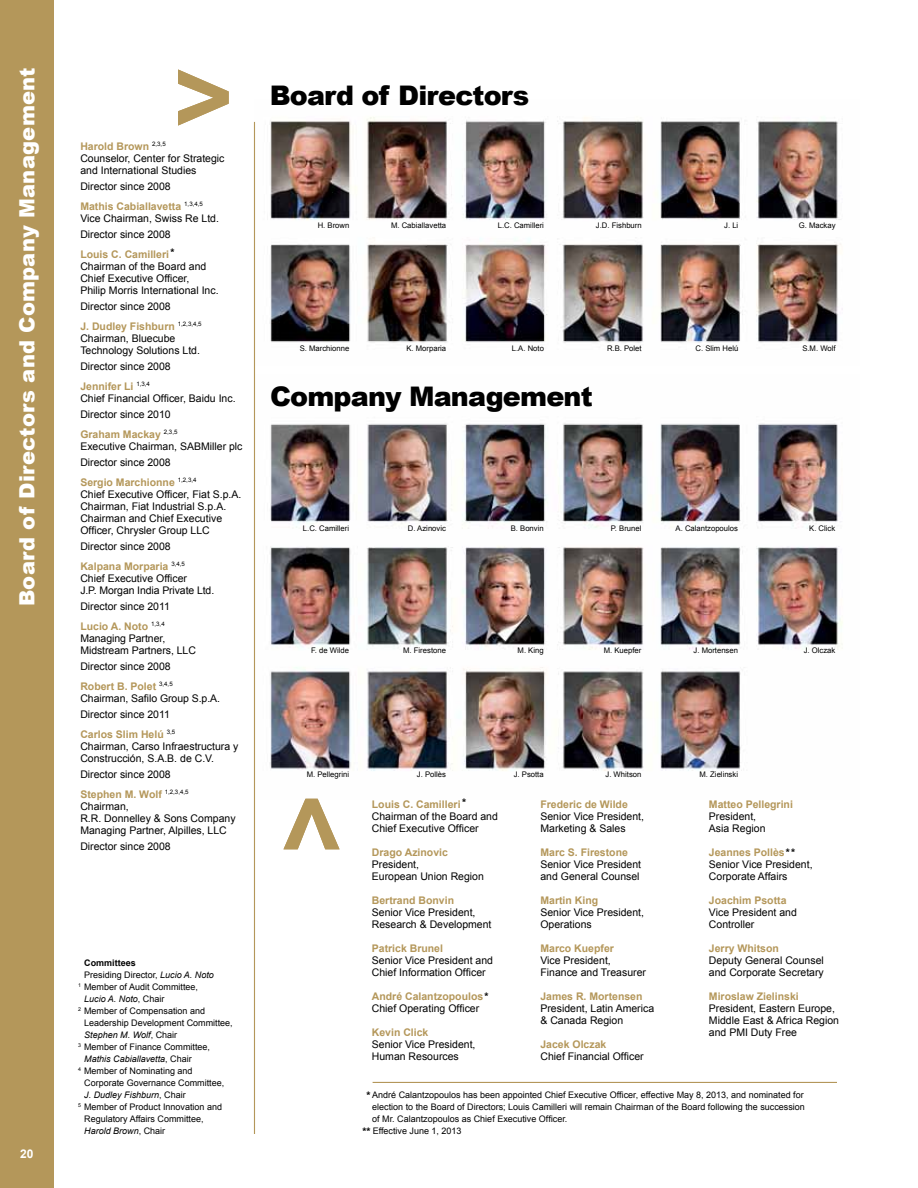
<style>
.page{position:relative;width:918px;height:1188px;background:#fff}
.page>*{position:absolute;margin:0;border:0;box-sizing:border-box;transform-origin:0 0}
.t1{font:900 27px "Arial";letter-spacing:-.03em;color:#000}
.t2{font:900 21px "Arial";letter-spacing:.01em;color:#fff}
.t3{font:700 12px "Arial";color:#fff}
.t4{font:10.5px/12px "Arial";color:#000}
.t5{font:700 10.5px/19.5px "Arial";color:#b4975a}
.t6{font:700 10.5px "Arial";color:#000}
.t7{font:9px/12px "Arial";color:#000}
.t8{font:italic 9px "Arial";color:#000}
.t9{font:700 9px "Arial";color:#000}
.t10{font:7.65px "Arial";color:#000}
.s1{font-weight:700;color:#b4975a}
.s2{font-weight:400;color:#000}
.s3{font-weight:700}
.s4{font-style:italic}
.s5{font-style:normal}
</style>
<div class="page">
<img style="left:254px;top:116px;width:589px;height:249px">
<img style="left:255px;top:375px;width:588px;height:425px">
<svg style="left:283px;top:799px;width:57px;height:50px"></svg>
<svg style="left:178px;top:69px;width:51px;height:57px"></svg>
<div style="left:0;top:0;width:54px;height:1188px;background:#b4975a"></div>
<hr style="left:254px;top:122px;width:1px;height:1012px;background:#b4975a">
<hr style="left:373px;top:1082px;width:464px;height:1px;background:#b4975a">
<h2 class="t2" style="left:12px;top:606px;width:540px;rotate:-90deg">Board of Directors and Company Management</h2>
<p class="t3" style="left:20px;top:1146px;width:15px">20</p>
<p class="t4" style="left:80px;top:140px;width:146px"><span class="s1">Harold Brown</span> <sup>2,3,5<br></sup>Counselor, Center for Strategic and International Studies</p>
<p class="t5" style="left:80px;top:177px;width:124px"><span class="s2">Director since 2008<br></span>Mathis Cabiallavetta <sup>1,3,4,5</sup></p>
<p class="t4" style="left:80px;top:210px;width:140px;line-height:16.5px">Vice Chairman, Swiss Re Ltd.<br>Director since 2008</p>
<p class="t4" style="left:80px;top:248px;width:140px"><span class="s1">Louis C. Camilleri</span><span class="s3">*<br></span>Chairman of the Board and<br>Chief Executive Officer,<br>Philip Morris International Inc.</p>
<p class="t4" style="left:80px;top:297px;width:123px;line-height:19.5px">Director since 2008<br><span class="s1">J. Dudley Fishburn</span> <sup>1,2,3,4,5</sup></p>
<p class="t4" style="left:80px;top:332px;width:121px">Chairman, Bluecube<br>Technology Solutions Ltd.</p>
<p class="t4" style="left:80px;top:357px;width:92px;line-height:19.5px">Director since 2008<br><span class="s1">Jennifer Li</span> <sup>1,3,4</sup></p>
<p class="t4" style="left:80px;top:390px;width:157px;line-height:16.5px">Chief Financial Officer, Baidu Inc.<br>Director since 2010</p>
<p class="t4" style="left:80px;top:428px;width:164px"><span class="s1">Graham Mackay</span> <sup>2,3,5<br></sup>Executive Chairman, SABMiller plc</p>
<p class="t4" style="left:80px;top:453px;width:118px;line-height:19.5px">Director since 2008<br><span class="s1">Sergio Marchionne</span> <sup>1,2,3,4</sup></p>
<p class="t4" style="left:80px;top:488px;width:163px">Chief Executive Officer, Fiat S.p.A.<br>Chairman, Fiat Industrial S.p.A.<br>Chairman and Chief Executive<br>Officer, Chrysler Group LLC</p>
<p class="t4" style="left:80px;top:537px;width:106px;line-height:19.5px">Director since 2008<br><span class="s1">Kalpana Morparia</span> <sup>3,4,5</sup></p>
<p class="t4" style="left:80px;top:572px;width:135px">Chief Executive Officer<br>J.P. Morgan India Private Ltd.</p>
<p class="t4" style="left:80px;top:597px;width:91px;line-height:19.5px">Director since 2011<br><span class="s1">Lucio A. Noto</span> <sup>1,3,4</sup></p>
<p class="t4" style="left:80px;top:632px;width:117px">Managing Partner,<br>Midstream Partners, LLC</p>
<p class="t4" style="left:80px;top:657px;width:94px;line-height:19.5px">Director since 2008<br><span class="s1">Robert B. Polet</span> <sup>3,4,5</sup></p>
<p class="t4" style="left:80px;top:690px;width:141px;line-height:16.5px">Chairman, Safilo Group S.p.A.<br>Director since 2011</p>
<p class="t4" style="left:80px;top:728px;width:160px"><span class="s1">Carlos Slim Helú</span> <sup>3,5<br></sup>Chairman, Carso Infraestructura y<br>Construcción, S.A.B. de C.V.</p>
<p class="t4" style="left:80px;top:765px;width:110px;line-height:19.5px">Director since 2008<br><span class="s1">Stephen M. Wolf</span> <sup>1,2,3,4,5</sup></p>
<p class="t4" style="left:80px;top:800px;width:157px">Chairman,<br>R.R. Donnelley &amp; Sons Company<br>Managing Partner, Alpilles, LLC</p>
<p class="t4" style="left:80px;top:841px;width:92px">Director since 2008</p>
<p class="t9" style="left:84px;top:957px;width:53px">Committees</p>
<p class="t7" style="left:84px;top:969px;width:131px">Presiding Director, <span class="s4">Lucio A. Noto</span></p>
<p class="t7" style="left:78px;top:981px;width:121px"><sup>1</sup> Member of Audit Committee,</p>
<p class="t8" style="left:84px;top:993px;width:82px">Lucio A. Noto<span class="s5">, Chair</span></p>
<p class="t7" style="left:78px;top:1005px;width:128px"><sup>2</sup> Member of Compensation and</p>
<p class="t7" style="left:84px;top:1017px;width:150px">Leadership Development Committee,</p>
<p class="t8" style="left:84px;top:1029px;width:95px">Stephen M. Wolf<span class="s5">, Chair</span></p>
<p class="t7" style="left:78px;top:1041px;width:133px"><sup>3</sup> Member of Finance Committee,</p>
<p class="t8" style="left:84px;top:1053px;width:109px">Mathis Cabiallavetta<span class="s5">, Chair</span></p>
<p class="t7" style="left:78px;top:1065px;width:116px"><sup>4</sup> Member of Nominating and</p>
<p class="t7" style="left:84px;top:1077px;width:142px">Corporate Governance Committee,</p>
<p class="t8" style="left:84px;top:1089px;width:103px">J. Dudley Fishburn<span class="s5">, Chair</span></p>
<p class="t7" style="left:78px;top:1101px;width:145px"><sup>5</sup> Member of Product Innovation and</p>
<p class="t7" style="left:84px;top:1113px;width:121px">Regulatory Affairs Committee,</p>
<p class="t8" style="left:84px;top:1125px;width:83px">Harold Brown<span class="s5">, Chair</span></p>
<h1 class="t1" style="left:270px;top:76px;width:261px">Board of Directors</h1>
<p class="t10" style="left:318px;top:220px;width:33px">H. Brown</p>
<p class="t10" style="left:391px;top:220px;width:57px">M. Cabiallavetta</p>
<p class="t10" style="left:498px;top:220px;width:48px">L.C. Camilleri</p>
<p class="t10" style="left:596px;top:220px;width:47px">J.D. Fishburn</p>
<p class="t10" style="left:724px;top:220px;width:16px">J. Li</p>
<p class="t10" style="left:799px;top:220px;width:38px">G. Mackay</p>
<p class="t10" style="left:300px;top:343px;width:51px">S. Marchionne</p>
<p class="t10" style="left:406px;top:343px;width:41px">K. Morparia</p>
<p class="t10" style="left:512px;top:343px;width:34px">L.A. Noto</p>
<p class="t10" style="left:607px;top:343px;width:36px">R.B. Polet</p>
<p class="t10" style="left:696px;top:343px;width:44px">C. Slim Helú</p>
<p class="t10" style="left:802px;top:343px;width:35px">S.M. Wolf</p>
<h1 class="t1" style="left:270px;top:377px;width:324px">Company Management</h1>
<p class="t10" style="left:303px;top:523px;width:48px">L.C. Camilleri</p>
<p class="t10" style="left:408px;top:523px;width:40px">D. Azinovic</p>
<p class="t10" style="left:511px;top:523px;width:34px">B. Bonvin</p>
<p class="t10" style="left:611px;top:523px;width:32px">P. Brunel</p>
<p class="t10" style="left:676px;top:523px;width:64px">A. Calantzopoulos</p>
<p class="t10" style="left:809px;top:523px;width:28px">K. Click</p>
<p class="t10" style="left:311px;top:646px;width:40px">F. de Wilde</p>
<p class="t10" style="left:403px;top:646px;width:44px">M. Firestone</p>
<p class="t10" style="left:518px;top:646px;width:28px">M. King</p>
<p class="t10" style="left:604px;top:646px;width:39px">M. Kuepfer</p>
<p class="t10" style="left:694px;top:646px;width:46px">J. Mortensen</p>
<p class="t10" style="left:804px;top:646px;width:33px">J. Olczak</p>
<p class="t10" style="left:307px;top:769px;width:44px">M. Pellegrini</p>
<p class="t10" style="left:417px;top:769px;width:31px">J. Pollès</p>
<p class="t10" style="left:514px;top:769px;width:31px">J. Psotta</p>
<p class="t10" style="left:606px;top:769px;width:37px">J. Whitson</p>
<p class="t10" style="left:700px;top:769px;width:40px">M. Zielinski</p>
<p class="t4" style="left:372px;top:798px;width:128px"><span class="s1">Louis C. Camilleri</span><span class="s3">*<br></span>Chairman of the Board and<br>Chief Executive Officer</p>
<p class="t5" style="left:372px;top:843px;width:78px">Drago Azinovic</p>
<p class="t4" style="left:372px;top:858px;width:114px">President,<br>European Union Region</p>
<p class="t5" style="left:372px;top:891px;width:84px">Bertrand Bonvin</p>
<p class="t4" style="left:372px;top:906px;width:121px">Senior Vice President,<br>Research &amp; Development</p>
<p class="t5" style="left:372px;top:939px;width:73px">Patrick Brunel</p>
<p class="t4" style="left:372px;top:954px;width:123px">Senior Vice President and<br>Chief Information Officer</p>
<p class="t4" style="left:372px;top:990px;width:118px"><span class="s1">André Calantzopoulos</span><span class="s3">*<br></span>Chief Operating Officer</p>
<p class="t5" style="left:372px;top:1023px;width:58px">Kevin Click</p>
<p class="t4" style="left:372px;top:1038px;width:105px">Senior Vice President,<br>Human Resources</p>
<p class="t5" style="left:540px;top:795px;width:89px">Frederic de Wilde</p>
<p class="t4" style="left:540px;top:810px;width:105px">Senior Vice President,<br>Marketing &amp; Sales</p>
<p class="t5" style="left:540px;top:843px;width:89px">Marc S. Firestone</p>
<p class="t4" style="left:540px;top:858px;width:102px">Senior Vice President and General Counsel</p>
<p class="t5" style="left:540px;top:891px;width:59px">Martin King</p>
<p class="t4" style="left:540px;top:906px;width:105px">Senior Vice President,<br>Operations</p>
<p class="t5" style="left:540px;top:939px;width:75px">Marco Kuepfer</p>
<p class="t4" style="left:540px;top:954px;width:107px">Vice President,<br>Finance and Treasurer</p>
<p class="t5" style="left:540px;top:987px;width:104px">James R. Mortensen</p>
<p class="t4" style="left:540px;top:1002px;width:115px">President, Latin America &amp; Canada Region</p>
<p class="t5" style="left:540px;top:1035px;width:67px">Jacek Olczak</p>
<p class="t4" style="left:540px;top:1050px;width:105px">Chief Financial Officer</p>
<p class="t5" style="left:709px;top:795px;width:86px">Matteo Pellegrini</p>
<p class="t4" style="left:709px;top:810px;width:58px">President,<br>Asia Region</p>
<p class="t4" style="left:709px;top:846px;width:105px"><span class="s1">Jeannes Pollès</span><span class="s3">**<br></span>Senior Vice President,<br>Corporate Affairs</p>
<p class="t5" style="left:709px;top:891px;width:79px">Joachim Psotta</p>
<p class="t4" style="left:709px;top:906px;width:89px">Vice President and<br>Controller</p>
<p class="t5" style="left:709px;top:939px;width:72px">Jerry Whitson</p>
<p class="t4" style="left:709px;top:954px;width:116px">Deputy General Counsel and Corporate Secretary</p>
<p class="t5" style="left:709px;top:987px;width:91px">Miroslaw Zielinski</p>
<p class="t4" style="left:709px;top:1002px;width:132px">President, Eastern Europe,<br>Middle East &amp; Africa Region and PMI Duty Free</p>
<p class="t6" style="left:367px;top:1088px;width:6px">*</p>
<p class="t6" style="left:362px;top:1124px;width:10px">**</p>
<p class="t7" style="left:372px;top:1089px;width:434px">André Calantzopoulos has been appointed Chief Executive Officer, effective May 8, 2013, and nominated for election to the Board of Directors; Louis Camilleri will remain Chairman of the Board following the succession of Mr. Calantzopoulos as Chief Executive Officer.<br>Effective June 1, 2013</p>
</div>
